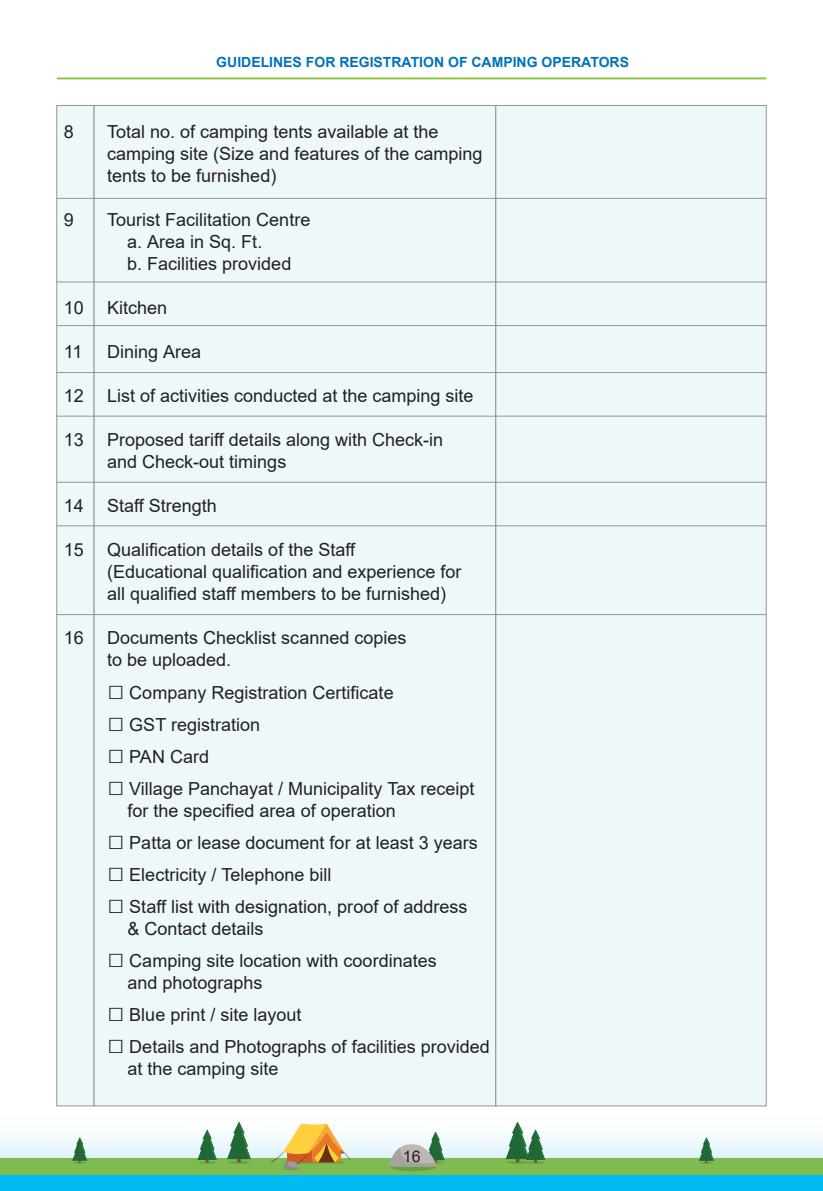
<style>
.page{position:relative;width:823px;height:1191px;background:#fff}
.page>*{position:absolute;margin:0;border:0;box-sizing:border-box;transform-origin:0 0}
.t1{font:18px/22px "Arial";color:#231f20}
.t2{font:16px "Arial";color:#231f20}
.t3{font:700 14px "Arial";color:#0072bc}
.s1{font-size:28px}
</style>
<div class="page">
<div style="left:56px;top:105px;width:38px;height:1001px;background:#eef8fa;border:1px solid #939598"></div>
<div style="left:93px;top:105px;width:403px;height:1001px;background:#eef8fa;border:1px solid #939598"></div>
<div style="left:495px;top:105px;width:271px;height:1001px;background:#eef8fa;border:1px solid #939598"></div>
<hr style="left:57px;top:281px;width:708px;height:1px;background:#939598">
<hr style="left:57px;top:198px;width:708px;height:1px;background:#939598">
<hr style="left:57px;top:325px;width:708px;height:1px;background:#939598">
<hr style="left:57px;top:372px;width:708px;height:1px;background:#939598">
<hr style="left:57px;top:416px;width:708px;height:1px;background:#939598">
<hr style="left:57px;top:482px;width:708px;height:1px;background:#939598">
<hr style="left:57px;top:525px;width:708px;height:1px;background:#939598">
<hr style="left:57px;top:614px;width:708px;height:1px;background:#939598">
<hr style="left:57px;top:77px;width:708px;height:2px;background:#8dc63f">
<svg style="left:0;top:1137px;width:822px;height:21px"></svg>
<div style="left:0;top:1173px;width:822px;height:18px;background:#00bcf2"></div>
<div style="left:0;top:1158px;width:822px;height:17px;background:#7fbb51"></div>
<hr style="left:228px;top:1161px;width:22px;height:2px;background:#63a343;border-radius:50%">
<svg style="left:227px;top:1122px;width:23px;height:40px"></svg>
<svg style="left:197px;top:1129px;width:20px;height:34px"></svg>
<svg style="left:505px;top:1122px;width:40px;height:41px"></svg>
<svg style="left:72px;top:1137px;width:15px;height:26px"></svg>
<svg style="left:698px;top:1137px;width:15px;height:26px"></svg>
<hr style="left:283px;top:1167px;width:16px;height:3px;background:#63a343;border-radius:50%">
<svg style="left:271px;top:1123px;width:78px;height:45px"></svg>
<svg style="left:389px;top:1161px;width:47px;height:10px"></svg>
<svg style="left:389px;top:1131px;width:55px;height:35px"></svg>
<p class="t1" style="left:64px;top:121px;width:12px">8</p>
<p class="t1" style="left:64px;top:209px;width:12px">9</p>
<p class="t1" style="left:64px;top:297px;width:22px">10</p>
<p class="t1" style="left:64px;top:341px;width:20px">11</p>
<p class="t1" style="left:64px;top:385px;width:22px">12</p>
<p class="t1" style="left:64px;top:429px;width:22px">13</p>
<p class="t1" style="left:64px;top:495px;width:22px">14</p>
<p class="t1" style="left:64px;top:539px;width:22px">15</p>
<p class="t1" style="left:64px;top:627px;width:22px">16</p>
<p class="t3" style="left:216px;top:52px;width:414px">GUIDELINES FOR REGISTRATION OF CAMPING OPERATORS</p>
<p class="t1" style="left:107px;top:121px;width:377px">Total no. of camping tents available at the camping site (Size and features of the camping tents to be furnished)</p>
<p class="t1" style="left:127px;top:209px;width:185px;text-indent:-20px">Tourist Facilitation Centre a. Area in Sq. Ft.<br>b. Facilities provided</p>
<p class="t1" style="left:107px;top:297px;width:62px">Kitchen</p>
<p class="t1" style="left:107px;top:341px;width:96px">Dining Area</p>
<p class="t1" style="left:107px;top:385px;width:368px">List of activities conducted at the camping site</p>
<p class="t1" style="left:107px;top:429px;width:337px">Proposed tariff details along with Check-in and Check-out timings</p>
<p class="t1" style="left:107px;top:495px;width:111px">Staff Strength</p>
<p class="t1" style="left:107px;top:539px;width:356px">Qualification details of the Staff<br>(Educational qualification and experience for all qualified staff members to be furnished)</p>
<p class="t1" style="left:107px;top:627px;width:301px">Documents Checklist scanned copies to be uploaded.</p>
<p class="t1" style="left:107px;top:681px;width:287px"><span class="s1">□</span> Company Registration Certificate</p>
<p class="t1" style="left:107px;top:713px;width:154px"><span class="s1">□</span> GST registration</p>
<p class="t1" style="left:107px;top:745px;width:103px"><span class="s1">□</span> PAN Card</p>
<p class="t1" style="left:127px;top:777px;width:348px;text-indent:-20px"><span class="s1">□</span> Village Panchayat / Municipality Tax receipt for the specified area of operation</p>
<p class="t1" style="left:107px;top:831px;width:372px"><span class="s1">□</span> Patta or lease document for at least 3 years</p>
<p class="t1" style="left:107px;top:863px;width:225px"><span class="s1">□</span> Electricity / Telephone bill</p>
<p class="t1" style="left:127px;top:895px;width:341px;text-indent:-20px"><span class="s1">□</span> Staff list with designation, proof of address &amp; Contact details</p>
<p class="t1" style="left:127px;top:949px;width:311px;text-indent:-20px"><span class="s1">□</span> Camping site location with coordinates and photographs</p>
<p class="t1" style="left:107px;top:1003px;width:195px"><span class="s1">□</span> Blue print / site layout</p>
<p class="t1" style="left:127px;top:1035px;width:364px;text-indent:-20px"><span class="s1">□</span> Details and Photographs of facilities provided at the camping site</p>
<p class="t2" style="left:402px;top:1145px;width:19px">16</p>
</div>
